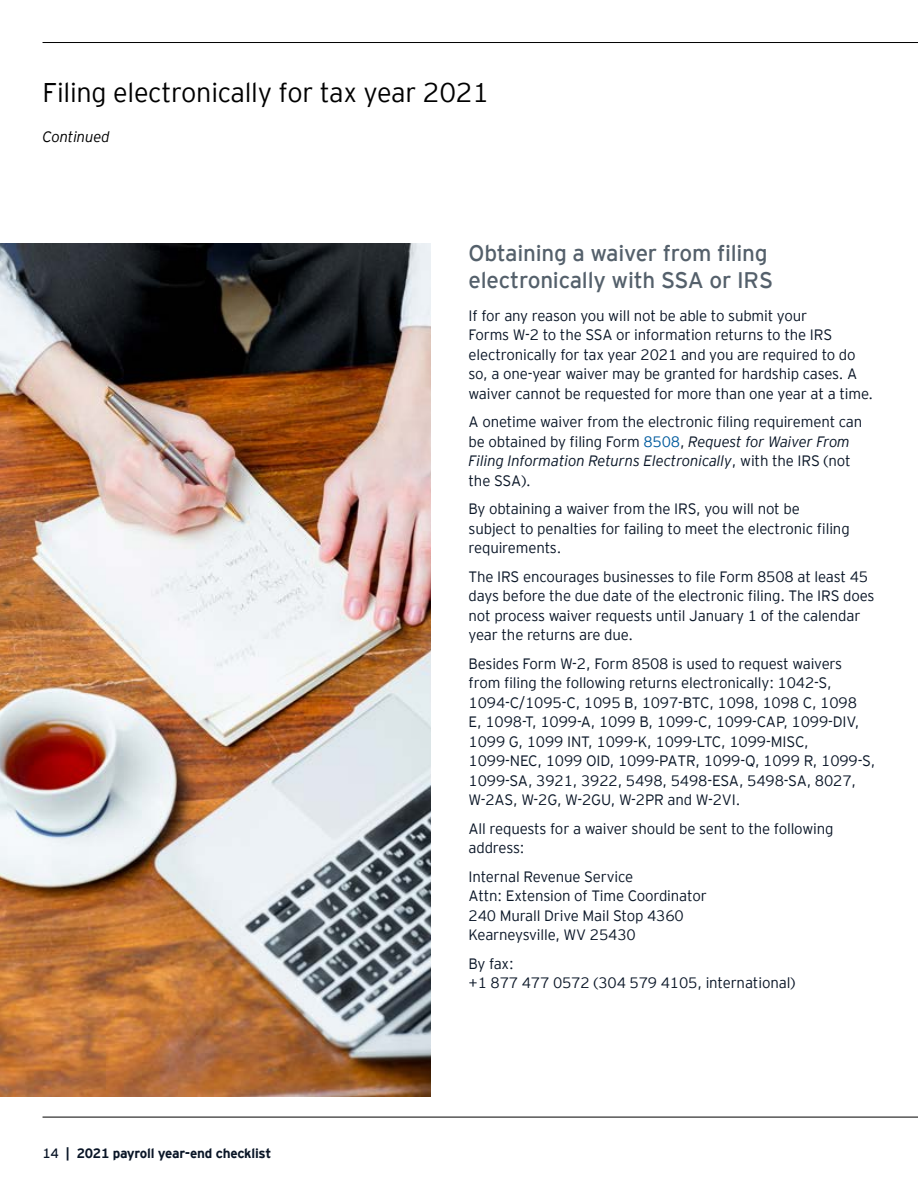
<style>
.page{position:relative;width:918px;height:1188px;background:#fff}
.page>*{position:absolute;margin:0;border:0;box-sizing:border-box;transform-origin:0 0}
.t1{font:300 27px "EY Interstate";letter-spacing:-.01em;color:#000}
.t2{font:22.5px/27px "EY Interstate";letter-spacing:-.01em;color:#54606b}
.t3{font:300 15px/19.5px "EY Interstate";letter-spacing:-.01em;color:#0a1627}
.t4{font:italic 300 15px "EY Interstate";letter-spacing:-.01em;color:#000}
.t5{font:700 13.5px "EY Interstate";letter-spacing:-.02em;color:#0a1627}
.s1{font-weight:400}
.s2{color:#005b9e}
.s3{font-style:italic}
</style>
<div class="page">
<hr style="left:43px;top:42px;width:875px;height:1px;background:#000">
<hr style="left:43px;top:1117px;width:875px;height:1px;background:#000">
<img style="left:0;top:243px;width:430px;height:853px">
<h1 class="t1" style="left:42px;top:74px;width:448px">Filing electronically for tax year 2021</h1>
<p class="t4" style="left:42px;top:126px;width:69px">Continued</p>
<p class="t5" style="left:43px;top:1144px;width:230px"><span class="s1">14</span> | 2021 payroll year‑end checklist</p>
<h2 class="t2" style="left:469px;top:238px;width:306px">Obtaining a waiver from filing electronically with SSA or IRS</h2>
<p class="t3" style="left:469px;top:305px;width:406px">If for any reason you will not be able to submit your<br>Forms W-2 to the SSA or information returns to the IRS electronically for tax year 2021 and you are required to do so, a one-year waiver may be granted for hardship cases. A waiver cannot be requested for more than one year at a time.</p>
<p class="t3" style="left:469px;top:412px;width:395px">A onetime waiver from the electronic filing requirement can be obtained by filing Form <span class="s2">8508</span>, <span class="s3">Request for Waiver From Filing Information Returns Electronically</span>, with the IRS (not the SSA).</p>
<p class="t3" style="left:469px;top:499px;width:383px">By obtaining a waiver from the IRS, you will not be subject to penalties for failing to meet the electronic filing requirements.</p>
<p class="t3" style="left:469px;top:566px;width:407px">The IRS encourages businesses to file Form 8508 at least 45 days before the due date of the electronic filing. The IRS does not process waiver requests until January 1 of the calendar year the returns are due.</p>
<p class="t3" style="left:469px;top:653px;width:408px">Besides Form W-2, Form 8508 is used to request waivers from filing the following returns electronically: 1042-S, 1094-C/1095-C, 1095 B, 1097-BTC, 1098, 1098 C, 1098<br>E, 1098-T, 1099-A, 1099 B, 1099-C, 1099-CAP, 1099‑DIV, 1099 G, 1099 INT, 1099-K, 1099-LTC, 1099-MISC, 1099‑NEC, 1099 OID, 1099-PATR, 1099-Q, 1099 R, 1099-S, 1099-SA, 3921, 3922, 5498, 5498-ESA, 5498-SA, 8027, W-2AS, W-2G, W-2GU, W-2PR and W-2VI.</p>
<p class="t3" style="left:469px;top:818px;width:367px">All requests for a waiver should be sent to the following address:</p>
<p class="t3" style="left:469px;top:866px;width:240px">Internal Revenue Service<br>Attn: Extension of Time Coordinator<br>240 Murall Drive Mail Stop 4360<br>Kearneysville, WV 25430</p>
<p class="t3" style="left:469px;top:953px;width:328px">By fax:<br>+1 877 477 0572 (304 579 4105, international)</p>
</div>
